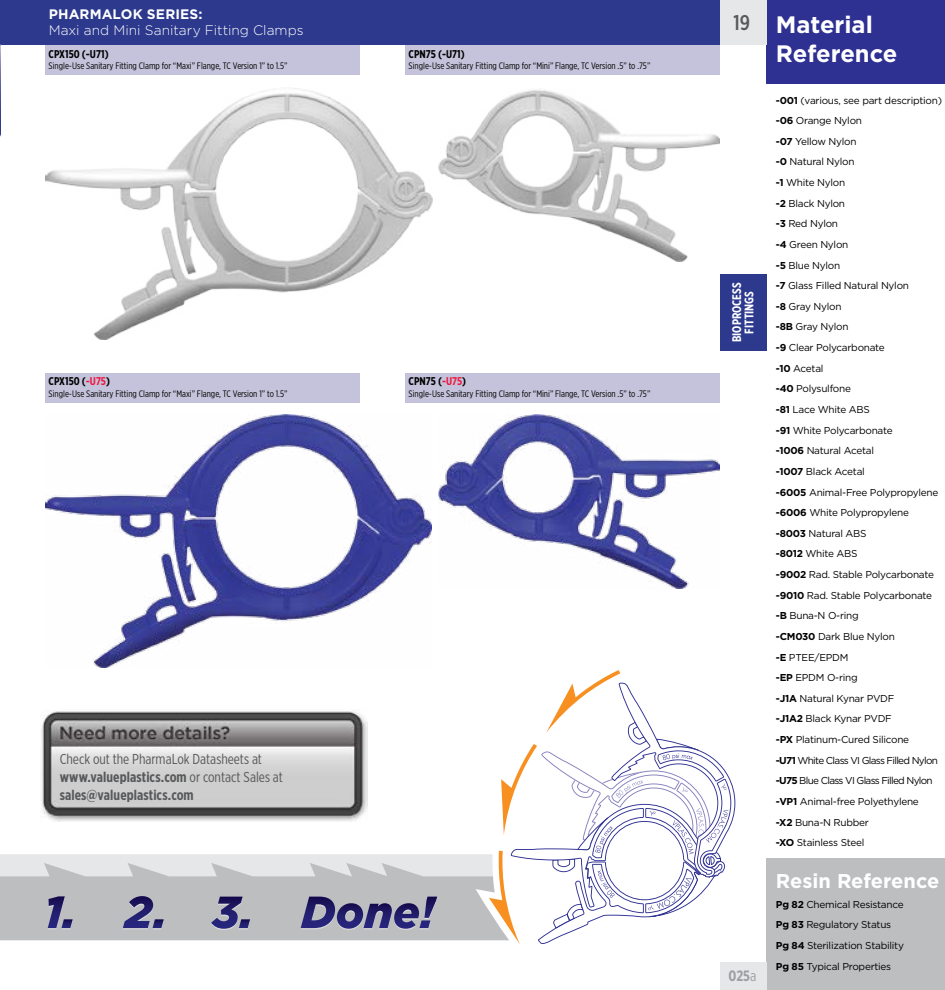
<style>
.page{position:relative;width:945px;height:990px;background:#fff}
.page>*{position:absolute;margin:0;border:0;box-sizing:border-box;transform-origin:0 0}
.t1{font:700 23.75px/28.5px "Gotham";color:#fff}
.t2{font:500 21.25px "Gotham X Narrow";color:#58595b}
.t3{font:700 20px "Gotham";color:#fff}
.t4{font:700 15px "Gotham X Narrow";color:#9d9fa2}
.t5{font:14.38px/18.1px "Gotham X Narrow";color:#58595b}
.t6{font:300 13.75px "Gotham";color:#fff}
.t7{font:700 13.75px "Gotham";letter-spacing:.01em;color:#fff}
.t8{font:700 12.5px/12.5px "Gotham X Narrow";color:#fff;text-align:center}
.t9{font:700 11.25px "Gotham X Narrow";color:#000}
.t10{font:10px/20.6px "Gotham";letter-spacing:-.025em;color:#000}
.t11{font:9.38px "Gotham X Narrow";color:#000}
.s1{color:#ed1941}
.s2{font-weight:700}
.s3{font-weight:400}
</style>
<div class="page">
<div style="left:766px;top:0;width:179px;height:84px;background:#2e3092"></div>
<div style="left:766px;top:858px;width:179px;height:132px;background:#bcbec0"></div>
<div style="left:0;top:0;width:720px;height:45px;background:#2c398d"></div>
<div style="left:720px;top:962px;width:46px;height:28px;background:#e6e7e8"></div>
<div style="left:720px;top:0;width:46px;height:45px;background:#e6e7e8"></div>
<div style="left:720px;top:274px;width:46px;height:77px;background:#2c398d"></div>
<img style="left:0;top:44px;width:1px;height:93px">
<svg style="left:0;top:670px;width:735px;height:274px"></svg>
<img style="left:46px;top:88px;width:387px;height:252px">
<img style="left:45px;top:415px;width:386px;height:252px">
<img style="left:439px;top:415px;width:281px;height:173px">
<img style="left:439px;top:90px;width:281px;height:172px">
<div style="left:45px;top:45px;width:315px;height:30px;background:#c5c3db"></div>
<div style="left:405px;top:45px;width:315px;height:30px;background:#c5c3db"></div>
<div style="left:405px;top:373px;width:315px;height:29px;background:#c5c3db"></div>
<div style="left:45px;top:373px;width:315px;height:29px;background:#c5c3db"></div>
<img style="left:40px;top:710px;width:327px;height:112px">
<h3 class="t7" style="left:49px;top:5px;width:155px">PHARMALOK SERIES:</h3>
<h3 class="t6" style="left:49px;top:22px;width:256px">Maxi and Mini Sanitary Fitting Clamps</h3>
<p class="t9" style="left:49px;top:47px;width:62px">CPX150 (-U71)</p>
<p class="t11" style="left:49px;top:60px;width:241px">Single-Use Sanitary Fitting Clamp for “Maxi” Flange, TC Version 1” to 1.5”</p>
<p class="t9" style="left:49px;top:374px;width:63px">CPX150 (<span class="s1">-U75</span>)</p>
<p class="t11" style="left:49px;top:388px;width:241px">Single-Use Sanitary Fitting Clamp for “Maxi” Flange, TC Version 1” to 1.5”</p>
<h3 class="t5" style="left:60px;top:749px;width:225px">Check out the PharmaLok Datasheets at <span class="s2">www.valueplastics.com</span> or contact Sales at <span class="s2">sales@valueplastics.com</span></h3>
<p class="t9" style="left:409px;top:47px;width:58px">CPN75 (-U71)</p>
<p class="t11" style="left:409px;top:60px;width:243px">Single-Use Sanitary Fitting Clamp for “Mini” Flange, TC Version .5” to .75”</p>
<p class="t9" style="left:409px;top:374px;width:59px">CPN75 (<span class="s1">-U75</span>)</p>
<p class="t11" style="left:409px;top:388px;width:243px">Single-Use Sanitary Fitting Clamp for “Mini” Flange, TC Version .5” to .75”</p>
<h2 class="t2" style="left:734px;top:10px;width:18px">19</h2>
<p class="t8" style="left:730px;top:342px;width:61px;rotate:-90deg">BIOPROCESS<br>FITTINGS</p>
<h3 class="t4" style="left:729px;top:966px;width:29px">025<span class="s3">a</span></h3>
<h1 class="t1" style="left:776px;top:11px;width:123px">Material<br>Reference</h1>
<p class="t10" style="left:776px;top:89px;width:168px"><span class="s2">-001</span> (various, see part description) <span class="s2">-06</span> Orange Nylon<br><span class="s2">-07</span> Yellow Nylon<br><span class="s2">-0</span> Natural Nylon<br><span class="s2">-1</span> White Nylon<br><span class="s2">-2</span> Black Nylon<br><span class="s2">-3</span> Red Nylon<br><span class="s2">-4</span> Green Nylon<br><span class="s2">-5</span> Blue Nylon<br><span class="s2">-7</span> Glass Filled Natural Nylon<br><span class="s2">-8</span> Gray Nylon<br><span class="s2">-8B</span> Gray Nylon<br><span class="s2">-9</span> Clear Polycarbonate<br><span class="s2">-10</span> Acetal<br><span class="s2">-40</span> Polysulfone<br><span class="s2">-81</span> Lace White ABS<br><span class="s2">-91</span> White Polycarbonate<br><span class="s2">-1006</span> Natural Acetal<br><span class="s2">-1007</span> Black Acetal<br><span class="s2">-6005</span> Animal-Free Polypropylene <span class="s2">-6006</span> White Polypropylene<br><span class="s2">-8003</span> Natural ABS<br><span class="s2">-8012</span> White ABS<br><span class="s2">-9002</span> Rad. Stable Polycarbonate <span class="s2">-9010</span> Rad. Stable Polycarbonate <span class="s2">-B</span> Buna-N O-ring<br><span class="s2">-CM030</span> Dark Blue Nylon<br><span class="s2">-E</span> PTEE/EPDM<br><span class="s2">-EP</span> EPDM O-ring<br><span class="s2">-J1A</span> Natural Kynar PVDF<br><span class="s2">-J1A2</span> Black Kynar PVDF<br><span class="s2">-PX</span> Platinum-Cured Silicone<br><span class="s2">-U71</span> White Class VI Glass Filled Nylon <span class="s2">-U75</span> Blue Class VI Glass Filled Nylon <span class="s2">-VP1</span> Animal-free Polyethylene<br><span class="s2">-X2</span> Buna-N Rubber<br><span class="s2">-XO</span> Stainless Steel</p>
<h3 class="t3" style="left:776px;top:868px;width:165px">Resin Reference</h3>
<p class="t10" style="left:776px;top:894px;width:129px"><span class="s2">Pg 82</span> Chemical Resistance<br><span class="s2">Pg 83</span> Regulatory Status<br><span class="s2">Pg 84</span> Sterilization Stability<br><span class="s2">Pg 85</span> Typical Properties</p>
</div>
